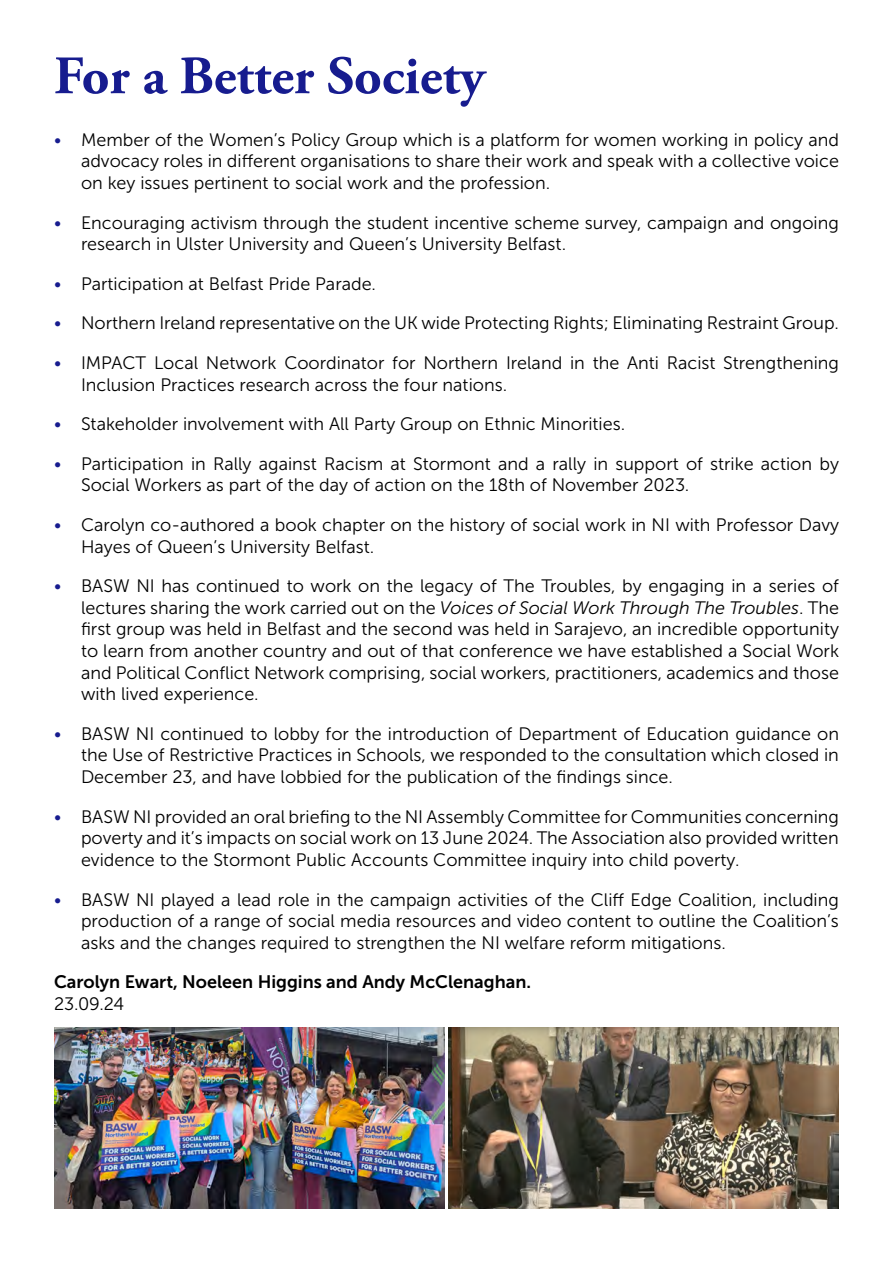
<style>
.page{position:relative;width:893px;height:1263px;background:#fff}
.page>*{position:absolute;margin:0;border:0;box-sizing:border-box;transform-origin:0 0}
.t1{font:700 54px "Adobe Garamond Pro";color:#171c8f}
.t2{font:18px/21.6px "Museo Sans 300";color:#000;text-align:justify}
.t3{font:18px "Museo Sans 700";color:#000}
.s1{color:#171c8f}
.s2{font-style:italic}
</style>
<div class="page">
<img style="left:54px;top:1027px;width:785px;height:182px">
<hr style="left:445px;top:1020px;width:3px;height:205px;background:#fff">
<h1 class="t1" style="left:54px;top:45px;width:433px">For a Better Society</h1>
<p class="t2" style="left:81px;top:129px;width:760px;text-indent:-27px"><span class="s1">•</span> Member of the Women’s Policy Group which is a platform for women working in policy and advocacy roles in different organisations to share their work and speak with a collective voice on key issues pertinent to social work and the profession.</p>
<p class="t2" style="left:81px;top:212px;width:759px;text-indent:-27px"><span class="s1">•</span> Encouraging activism through the student incentive scheme survey, campaign and ongoing research in Ulster University and Queen’s University Belfast.</p>
<p class="t2" style="left:54px;top:273px;width:324px"><span class="s1">•</span> Participation at Belfast Pride Parade.</p>
<p class="t2" style="left:54px;top:313px;width:786px"><span class="s1">•</span> Northern Ireland representative on the UK wide Protecting Rights; Eliminating Restraint Group.</p>
<p class="t2" style="left:81px;top:352px;width:759px;text-indent:-27px"><span class="s1">•</span> IMPACT Local Network Coordinator for Northern Ireland in the Anti Racist Strengthening<br>Inclusion Practices research across the four nations.</p>
<p class="t2" style="left:54px;top:413px;width:573px"><span class="s1">•</span> Stakeholder involvement with All Party Group on Ethnic Minorities.</p>
<p class="t2" style="left:81px;top:453px;width:759px;text-indent:-27px"><span class="s1">•</span> Participation in Rally against Racism at Stormont and a rally in support of strike action by<br>Social Workers as part of the day of action on the 18th of November 2023.</p>
<p class="t2" style="left:81px;top:514px;width:759px;text-indent:-27px"><span class="s1">•</span> Carolyn co-authored a book chapter on the history of social work in NI with Professor Davy<br>Hayes of Queen’s University Belfast.</p>
<p class="t2" style="left:81px;top:575px;width:760px;text-indent:-27px"><span class="s1">•</span> BASW NI has continued to work on the legacy of The Troubles, by engaging in a series of lectures sharing the work carried out on the <span class="s2">Voices of Social Work Through The Troubles</span>. The first group was held in Belfast and the second was held in Sarajevo, an incredible opportunity to learn from another country and out of that conference we have established a Social Work and Political Conflict Network comprising, social workers, practitioners, academics and those with lived experience.</p>
<p class="t2" style="left:81px;top:723px;width:759px;text-indent:-27px"><span class="s1">•</span> BASW NI continued to lobby for the introduction of Department of Education guidance on the Use of Restrictive Practices in Schools, we responded to the consultation which closed in December 23, and have lobbied for the publication of the findings since.</p>
<p class="t2" style="left:81px;top:806px;width:759px;text-indent:-27px"><span class="s1">•</span> BASW NI provided an oral briefing to the NI Assembly Committee for Communities concerning poverty and it’s impacts on social work on 13 June 2024. The Association also provided written evidence to the Stormont Public Accounts Committee inquiry into child poverty.</p>
<p class="t2" style="left:81px;top:889px;width:759px;text-indent:-27px"><span class="s1">•</span> BASW NI played a lead role in the campaign activities of the Cliff Edge Coalition, including production of a range of social media resources and video content to outline the Coalition’s asks and the changes required to strengthen the NI welfare reform mitigations.</p>
<p class="t3" style="left:54px;top:972px;width:478px">Carolyn Ewart, Noeleen Higgins and Andy McClenaghan.</p>
<p class="t2" style="left:54px;top:993px;width:72px">23.09.24</p>
</div>
